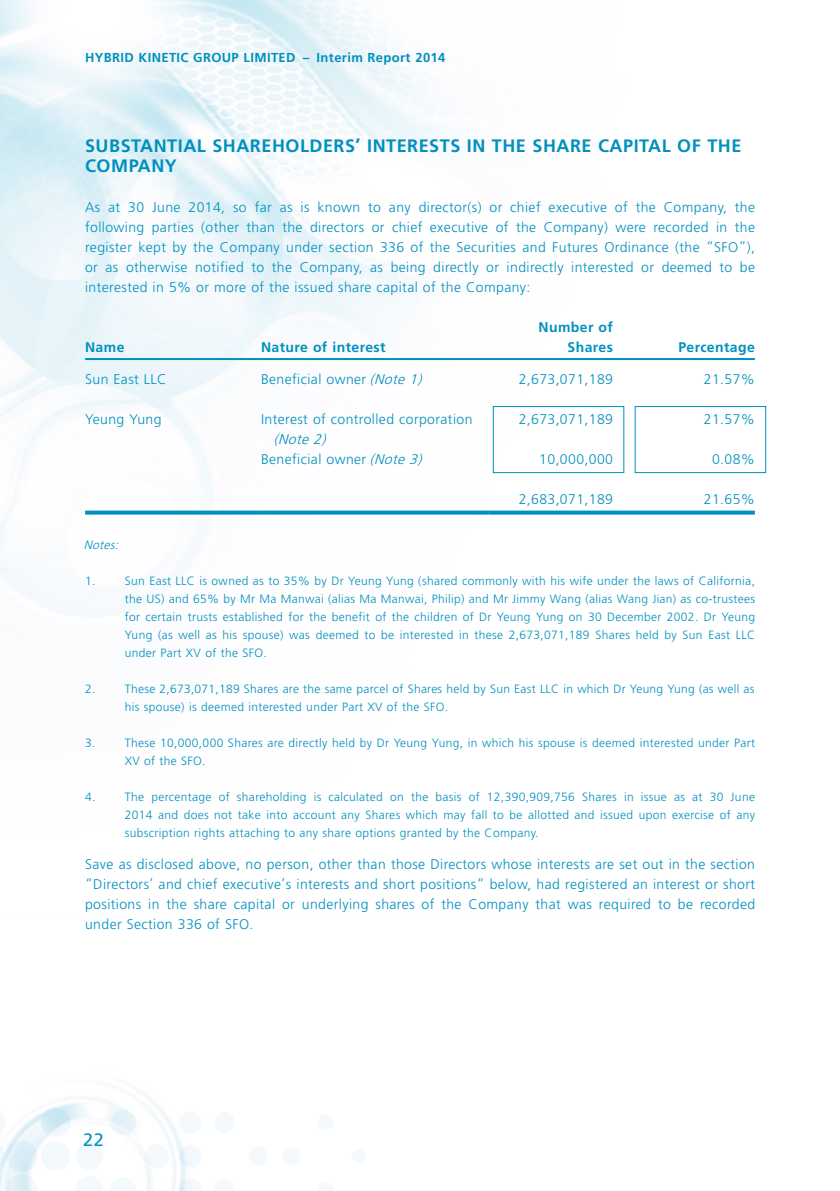
<style>
.page{position:relative;width:840px;height:1191px;background:#fff}
.page>*{position:absolute;margin:0;border:0;box-sizing:border-box;transform-origin:0 0}
.Heading_1{font:700 18px/20px "Frutiger LT Std";letter-spacing:.03em;color:#0090be}
.t1{font:18px "Frutiger LT Std";color:#0090be}
.Body_Text{font:300 14px/20px "Frutiger LT Std";letter-spacing:.03em;color:#0090be;text-align:justify}
.Body_Text-2{font:700 14px "Frutiger LT Std";letter-spacing:.03em;color:#0090be}
.t2{font:700 13px "Frutiger LT Std";letter-spacing:.03em;color:#0090be}
.Notes{font:300 12px/18px "Frutiger LT Std";letter-spacing:.03em;color:#0090be;text-align:justify}
.Notes-2{font:italic 300 12px "Frutiger LT Std";color:#0090be}
.s1{font-style:italic}
</style>
<div class="page">
<img style="left:0;top:0;width:767px;height:616px">
<img style="left:37px;top:1091px;width:164px;height:100px">
<div style="left:352px;top:1149px;width:14px;height:14px;background:#f3f9fc;border-radius:50%"></div>
<svg style="left:318px;top:1182px;width:15px;height:9px"></svg>
<div style="left:317px;top:1114px;width:16px;height:16px;background:#f3f9fc;border-radius:50%"></div>
<div style="left:283px;top:1147px;width:17px;height:17px;background:#f3f9fc;border-radius:50%"></div>
<div style="left:248px;top:1146px;width:19px;height:19px;background:#f3f9fc;border-radius:50%"></div>
<svg style="left:214px;top:1180px;width:20px;height:11px"></svg>
<div style="left:214px;top:1112px;width:20px;height:20px;background:#f3f9fc;border-radius:50%"></div>
<svg style="left:179px;top:1178px;width:22px;height:13px"></svg>
<div style="left:179px;top:1145px;width:22px;height:22px;background:linear-gradient(to right,#e3f0f7,#f8fbfd);border-radius:50%"></div>
<div style="left:179px;top:1111px;width:22px;height:22px;background:#f3f9fc;border-radius:50%"></div>
<div style="left:145px;top:1144px;width:24px;height:24px;background:#f3f9fc;border-radius:50%"></div>
<svg style="left:110px;top:1177px;width:26px;height:14px"></svg>
<div style="left:110px;top:1109px;width:26px;height:26px;background:#e6f2f8;border-radius:50%"></div>
<svg style="left:76px;top:1176px;width:27px;height:15px"></svg>
<div style="left:76px;top:1142px;width:27px;height:27px;background:#f3f9fc;border-radius:50%"></div>
<div style="left:41px;top:1141px;width:29px;height:29px;background:#f3f9fc;border-radius:50%"></div>
<svg style="left:41px;top:1107px;width:29px;height:30px"></svg>
<svg style="left:0;top:1112px;width:37px;height:79px"></svg>
<hr style="left:85px;top:358px;width:176px;height:2px;background:#0090be">
<hr style="left:261px;top:358px;width:227px;height:2px;background:#0090be">
<hr style="left:488px;top:358px;width:141px;height:2px;background:#0090be">
<hr style="left:629px;top:358px;width:125px;height:2px;background:#0090be">
<svg style="left:85px;top:510px;width:176px;height:4px"></svg>
<svg style="left:261px;top:510px;width:227px;height:4px"></svg>
<svg style="left:488px;top:510px;width:141px;height:4px"></svg>
<svg style="left:629px;top:510px;width:125px;height:4px"></svg>
<div style="left:634px;top:406px;width:131px;height:67px;border:1px solid #0090be"></div>
<div style="left:492px;top:406px;width:132px;height:67px;border:1px solid #0090be"></div>
<p class="t2" style="left:85px;top:50px;width:361px">HYBRID KINETIC GROUP LIMITED – Interim Report 2014</p>
<p class="Heading_1" style="left:85px;top:136px;width:657px">SUBSTANTIAL SHAREHOLDERS’ INTERESTS IN THE SHARE CAPITAL OF THE<br>COMPANY</p>
<p class="Body_Text" style="left:85px;top:198px;width:671px">As at 30 June 2014, so far as is known to any director(s) or chief executive of the Company, the following parties (other than the directors or chief executive of the Company) were recorded in the register kept by the Company under section 336 of the Securities and Futures Ordinance (the “SFO”), or as otherwise notified to the Company, as being directly or indirectly interested or deemed to be interested in 5% or more of the issued share capital of the Company:</p>
<p class="Body_Text-2" style="left:85px;top:339px;width:41px">Name</p>
<p class="Body_Text-2" style="left:261px;top:339px;width:126px">Nature of interest</p>
<p class="Body_Text-2" style="left:538px;top:319px;width:76px">Number of</p>
<p class="Body_Text-2" style="left:567px;top:339px;width:47px">Shares</p>
<p class="Body_Text-2" style="left:678px;top:339px;width:78px">Percentage</p>
<p class="Body_Text" style="left:85px;top:370px;width:83px">Sun East LLC</p>
<p class="Body_Text" style="left:261px;top:370px;width:166px">Beneficial owner <span class="s1">(Note1)</span></p>
<p class="Body_Text" style="left:518px;top:370px;width:96px">2,673,071,189</p>
<p class="Body_Text" style="left:703px;top:370px;width:52px">21.57%</p>
<p class="Body_Text" style="left:85px;top:410px;width:78px">Yeung Yung</p>
<p class="Body_Text" style="left:274px;top:410px;width:200px;text-indent:-13px">Interest of controlled corporation <span class="s1">(Note 2)</span></p>
<p class="Body_Text" style="left:518px;top:410px;width:96px">2,673,071,189</p>
<p class="Body_Text" style="left:703px;top:410px;width:52px">21.57%</p>
<p class="Body_Text" style="left:261px;top:450px;width:166px">Beneficial owner <span class="s1">(Note3)</span></p>
<p class="Body_Text" style="left:539px;top:450px;width:75px">10,000,000</p>
<p class="Body_Text" style="left:711px;top:450px;width:44px">0.08%</p>
<p class="Body_Text" style="left:518px;top:490px;width:96px">2,683,071,189</p>
<p class="Body_Text" style="left:703px;top:490px;width:52px">21.65%</p>
<p class="Notes-2" style="left:84px;top:538px;width:40px">Notes:</p>
<p class="Notes" style="left:85px;top:572px;width:12px">1.</p>
<p class="Notes" style="left:125px;top:572px;width:631px">Sun East LLC is owned as to 35% by Dr Yeung Yung (shared commonly with his wife under the laws of California, the US) and 65% by Mr Ma Manwai (alias Ma Manwai, Philip) and Mr Jimmy Wang (alias Wang Jian) as co-trustees for certain trusts established for the benefit of the children of Dr Yeung Yung on 30 December 2002. Dr Yeung Yung (as well as his spouse) was deemed to be interested in these 2,673,071,189 Shares held by Sun East LLC under Part XV of the SFO.</p>
<p class="Notes" style="left:85px;top:680px;width:12px">2.</p>
<p class="Notes" style="left:125px;top:680px;width:631px">These 2,673,071,189 Shares are the same parcel of Shares held by Sun East LLC in which Dr Yeung Yung (as well as his spouse) is deemed interested under Part XV of the SFO.</p>
<p class="Notes" style="left:85px;top:734px;width:12px">3.</p>
<p class="Notes" style="left:125px;top:734px;width:631px">These 10,000,000 Shares are directly held by Dr Yeung Yung, in which his spouse is deemed interested under Part<br>XV of the SFO.</p>
<p class="Notes" style="left:85px;top:788px;width:12px">4.</p>
<p class="Notes" style="left:125px;top:788px;width:631px">The percentage of shareholding is calculated on the basis of 12,390,909,756 Shares in issue as at 30 June 2014 and does not take into account any Shares which may fall to be allotted and issued upon exercise of any subscription rights attaching to any share options granted by the Company.</p>
<p class="Body_Text" style="left:85px;top:854px;width:671px">Save as disclosed above, no person, other than those Directors whose interests are set out in the section “Directors’ and chief executive’s interests and short positions“ below, had registered an interest or short positions in the share capital or underlying shares of the Company that was required to be recorded under Section 336 of SFO.</p>
<h1 class="t1" style="left:83px;top:1129px;width:22px">22</h1>
</div>
